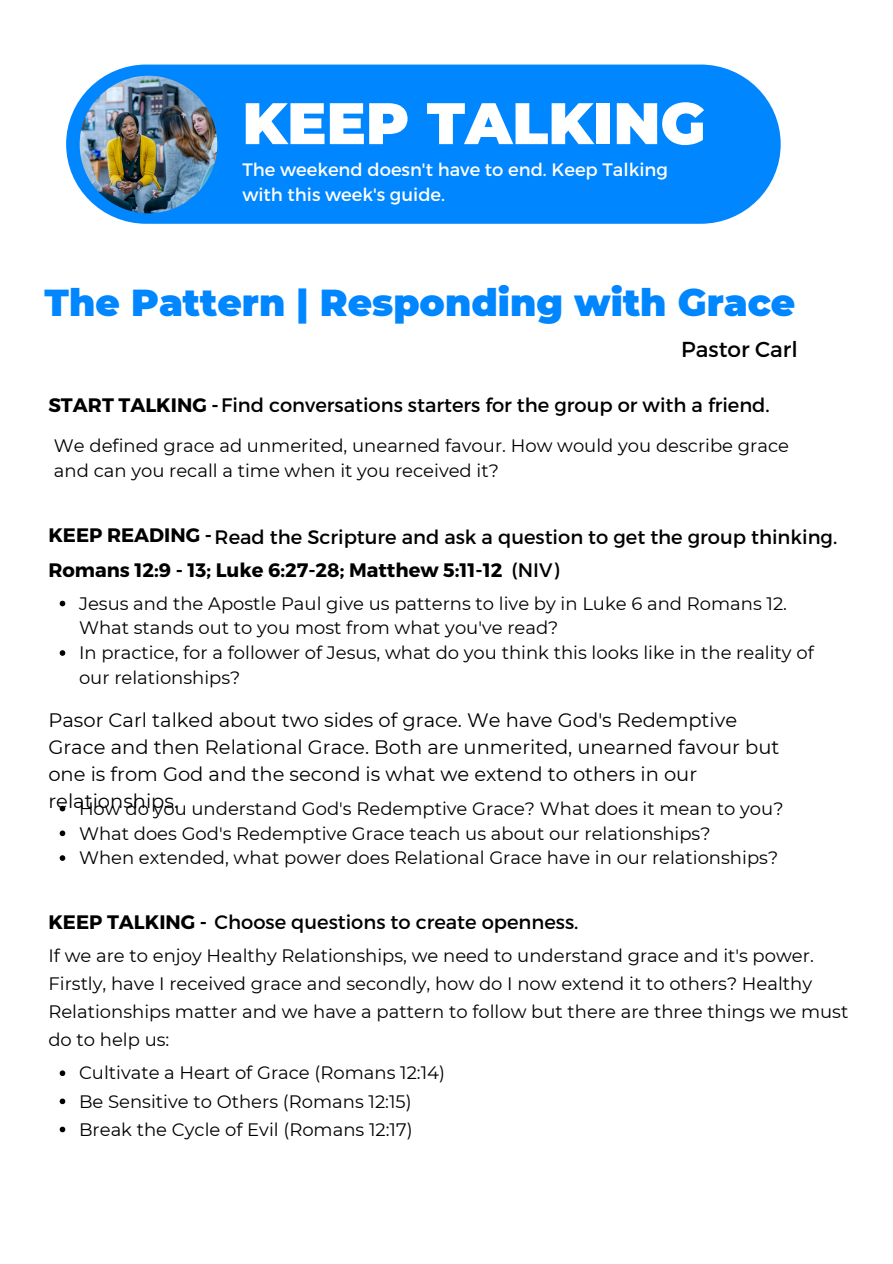
<style>
.page{position:relative;width:893px;height:1264px;background:#fff}
.page>*{position:absolute;margin:0;border:0;box-sizing:border-box;transform-origin:0 0}
.t1{font:900 58.5px "Montserrat";color:#fff}
.t2{font:900 37.5px "Montserrat";color:#0086ff}
.t3{font:21.6px "Montserrat";color:#000}
.t4{font:19.5px/27px "Montserrat";color:#000}
.t5{font:18px/24.8px "Montserrat";color:#000}
.t6{font:18px/24.8px "Montserrat";color:#fff}
.s1{font-weight:700}
</style>
<div class="page">
<div style="left:66px;top:65px;width:714px;height:158px;background:#0086ff;border-radius:80px"></div>
<img style="left:80px;top:76px;width:137px;height:137px">
<svg style="left:60px;top:600px;width:5px;height:6px"></svg>
<svg style="left:60px;top:650px;width:5px;height:6px"></svg>
<svg style="left:60px;top:805px;width:5px;height:6px"></svg>
<svg style="left:60px;top:830px;width:5px;height:6px"></svg>
<svg style="left:60px;top:855px;width:5px;height:5px"></svg>
<svg style="left:60px;top:1070px;width:5px;height:6px"></svg>
<svg style="left:60px;top:1098px;width:5px;height:6px"></svg>
<svg style="left:60px;top:1126px;width:5px;height:6px"></svg>
<h1 class="t1" style="left:242px;top:87px;width:464px">KEEP TALKING</h1>
<p class="t6" style="left:242px;top:156px;width:427px">The weekend doesn't have to end. Keep Talking with this week's guide.</p>
<h2 class="t2" style="left:45px;top:280px;width:752px">The Pattern | Responding with Grace</h2>
<p class="t3" style="left:681px;top:335px;width:118px">Pastor Carl</p>
<p class="t4" style="left:48px;top:391px;width:722px"><span class="s1">START TALKING -</span>Find conversations starters for the group or with a friend.</p>
<p class="t5" style="left:54px;top:433px;width:736px">We defined grace ad unmerited, unearned favour. How would you describe grace and can you recall a time when it you received it?</p>
<p class="t4" style="left:48px;top:520px;width:790px;line-height:33.2px"><span class="s1">KEEP READING -</span>Read the Scripture and ask a question to get the group thinking.<br><span class="s1">Romans 12:9 - 13; Luke 6:27-28; Matthew 5:11-12</span> (NIV)</p>
<p class="t5" style="left:79px;top:591px;width:736px">Jesus and the Apostle Paul give us patterns to live by in Luke 6 and Romans 12.<br>What stands out to you most from what you've read?<br>In practice, for a follower of Jesus, what do you think this looks like in the reality of our relationships?</p>
<p class="t4" style="left:48px;top:707px;width:732px">Pasor Carl talked about two sides of grace. We have God's Redemptive Grace and then Relational Grace. Both are unmerited, unearned favour but one is from God and the second is what we extend to others in our relationships.</p>
<p class="t5" style="left:79px;top:796px;width:706px">How do you understand God's Redemptive Grace? What does it mean to you?<br>What does God's Redemptive Grace teach us about our relationships?<br>When extended, what power does Relational Grace have in our relationships?</p>
<p class="t4" style="left:48px;top:907px;width:531px"><span class="s1">KEEP TALKING -</span> Choose questions to create openness.</p>
<p class="t5" style="left:48px;top:941px;width:801px;line-height:28px">If we are to enjoy Healthy Relationships, we need to understand grace and it's power.<br>Firstly, have I received grace and secondly, how do I now extend it to others? Healthy Relationships matter and we have a pattern to follow but there are three things we must do to help us:</p>
<p class="t5" style="left:79px;top:1058px;width:367px;line-height:28px">Cultivate a Heart of Grace (Romans 12:14)<br>Be Sensitive to Others (Romans 12:15)<br>Break the Cycle of Evil (Romans 12:17)</p>
</div>
